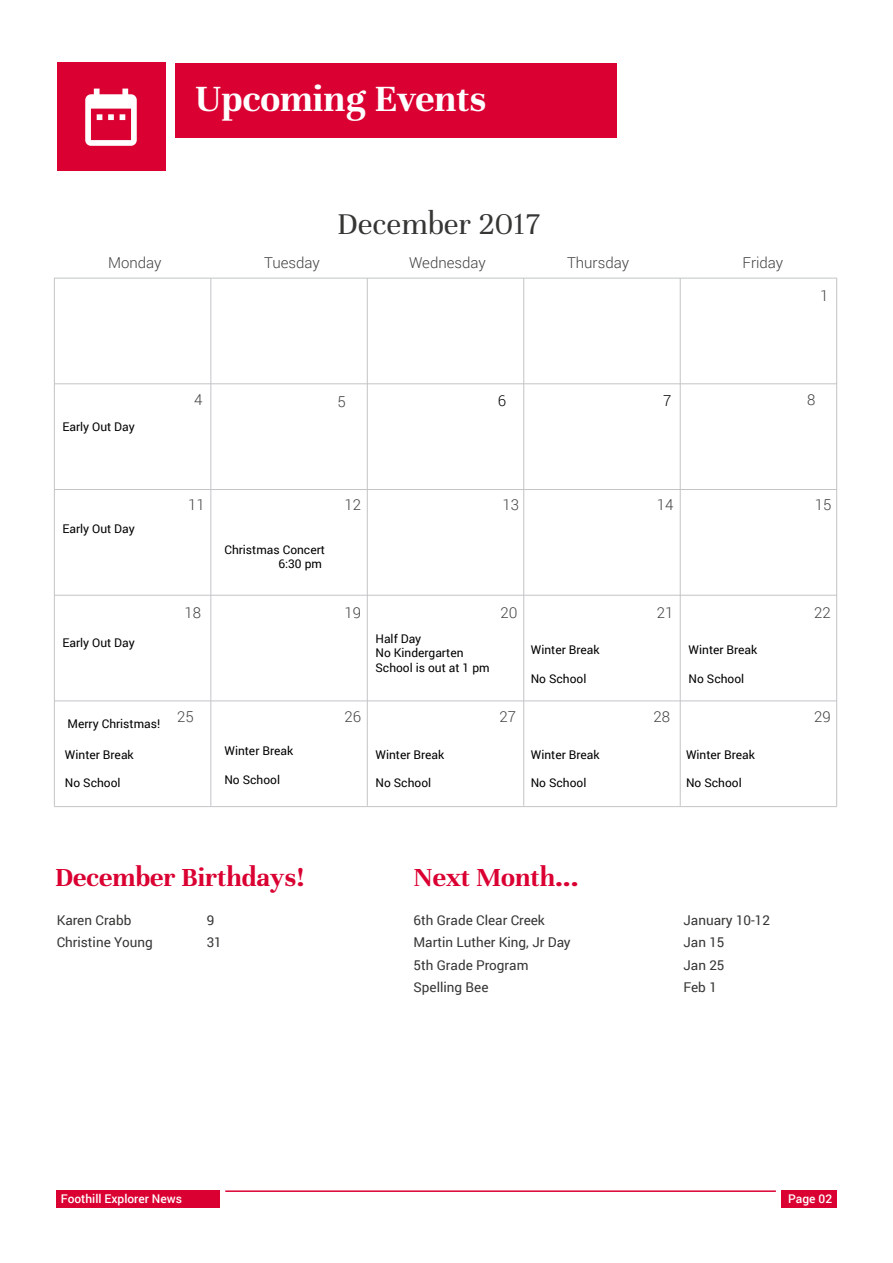
<style>
.page{position:relative;width:893px;height:1263px;background:#fff}
.page>*{position:absolute;margin:0;border:0;box-sizing:border-box;transform-origin:0 0}
.t1{font:700 40.5px "Unna";color:#fff}
.t2{font:33px "Unna";color:#363635}
.t3{font:700 28.5px "Unna";color:#da0032}
.t4{font:300 15px "Roboto";color:#414042}
.t5{font:300 15px "Roboto";color:#000}
.t6{font:13.5px "Roboto";color:#363635}
.t7{font:12px/14.4px "Roboto";color:#000}
.t8{font:500 12px "Roboto";color:#fff}
</style>
<div class="page">
<hr style="left:225px;top:1190px;width:551px;height:2px;background:#da0032">
<div style="left:56px;top:1190px;width:164px;height:17px;background:#da0032"></div>
<div style="left:781px;top:1190px;width:56px;height:17px;background:#da0032"></div>
<div style="left:176px;top:64px;width:441px;height:74px;background:#da0032"></div>
<div style="left:57px;top:63px;width:108px;height:108px;background:#da0032"></div>
<svg style="left:85px;top:89px;width:52px;height:57px"></svg>
<hr style="left:54px;top:278px;width:783px;height:1px;background:#c2c4c6">
<hr style="left:54px;top:595px;width:783px;height:1px;background:#c2c4c6">
<hr style="left:54px;top:383px;width:783px;height:1px;background:#c2c4c6">
<hr style="left:54px;top:700px;width:783px;height:1px;background:#c2c4c6">
<hr style="left:54px;top:489px;width:783px;height:1px;background:#c2c4c6">
<hr style="left:54px;top:806px;width:783px;height:1px;background:#c2c4c6">
<hr style="left:54px;top:278px;width:1px;height:528px;background:#c2c4c6">
<hr style="left:210px;top:278px;width:1px;height:528px;background:#c2c4c6">
<hr style="left:367px;top:278px;width:1px;height:528px;background:#c2c4c6">
<hr style="left:523px;top:278px;width:1px;height:528px;background:#c2c4c6">
<hr style="left:680px;top:278px;width:1px;height:528px;background:#c2c4c6">
<hr style="left:836px;top:278px;width:1px;height:528px;background:#c2c4c6">
<h1 class="t1" style="left:195px;top:75px;width:293px">Upcoming Events</h1>
<p class="t4" style="left:108px;top:252px;width:55px">Monday</p>
<h2 class="t2" style="left:337px;top:205px;width:204px">December 2017</h2>
<p class="t4" style="left:264px;top:252px;width:57px">Tuesday</p>
<p class="t4" style="left:409px;top:252px;width:78px">Wednesday</p>
<p class="t4" style="left:567px;top:252px;width:63px">Thursday</p>
<p class="t4" style="left:742px;top:252px;width:42px">Friday</p>
<p class="t4" style="left:820px;top:285px;width:10px">1</p>
<p class="t7" style="left:62px;top:419px;width:74px">Early Out Day</p>
<p class="t4" style="left:194px;top:390px;width:10px">4</p>
<p class="t4" style="left:337px;top:391px;width:10px">5</p>
<p class="t5" style="left:498px;top:390px;width:10px">6</p>
<p class="t5" style="left:663px;top:390px;width:10px">7</p>
<p class="t7" style="left:62px;top:521px;width:74px">Early Out Day</p>
<p class="t4" style="left:188px;top:495px;width:18px">11</p>
<p class="t7" style="left:224px;top:542px;width:102px;text-align:right">Christmas Concert<br>6:30 pm</p>
<p class="t4" style="left:344px;top:495px;width:18px">12</p>
<p class="t4" style="left:503px;top:495px;width:18px">13</p>
<p class="t4" style="left:185px;top:603px;width:18px">18</p>
<p class="t4" style="left:344px;top:603px;width:18px">19</p>
<p class="t4" style="left:500px;top:603px;width:19px">20</p>
<p class="t7" style="left:62px;top:635px;width:74px">Early Out Day</p>
<p class="t7" style="left:375px;top:631px;width:116px">Half Day<br>No Kindergarten<br>School is out at 1 pm</p>
<p class="t7" style="left:531px;top:642px;width:70px">Winter Break</p>
<p class="t7" style="left:531px;top:671px;width:57px">No School</p>
<p class="t7" style="left:68px;top:716px;width:94px">Merry Christmas!</p>
<p class="t4" style="left:177px;top:706px;width:18px">25</p>
<p class="t4" style="left:344px;top:706px;width:18px">26</p>
<p class="t4" style="left:499px;top:706px;width:18px">27</p>
<p class="t7" style="left:65px;top:747px;width:70px">Winter Break</p>
<p class="t7" style="left:65px;top:775px;width:57px">No School</p>
<p class="t7" style="left:224px;top:743px;width:70px">Winter Break</p>
<p class="t7" style="left:224px;top:772px;width:57px">No School</p>
<p class="t7" style="left:375px;top:747px;width:70px">Winter Break</p>
<p class="t7" style="left:375px;top:775px;width:57px">No School</p>
<p class="t7" style="left:531px;top:747px;width:70px">Winter Break</p>
<p class="t7" style="left:531px;top:775px;width:57px">No School</p>
<p class="t4" style="left:657px;top:495px;width:18px">14</p>
<p class="t4" style="left:657px;top:603px;width:18px">21</p>
<p class="t4" style="left:654px;top:706px;width:18px">28</p>
<p class="t7" style="left:688px;top:642px;width:70px">Winter Break</p>
<p class="t7" style="left:688px;top:671px;width:57px">No School</p>
<p class="t7" style="left:686px;top:747px;width:70px">Winter Break</p>
<p class="t7" style="left:686px;top:775px;width:57px">No School</p>
<h3 class="t3" style="left:55px;top:861px;width:251px">December Birthdays!</h3>
<h3 class="t3" style="left:413px;top:861px;width:167px">Next Month...</h3>
<p class="t6" style="left:57px;top:910px;width:76px">Karen Crabb</p>
<p class="t6" style="left:207px;top:910px;width:9px">9</p>
<p class="t6" style="left:57px;top:933px;width:98px">Christine Young</p>
<p class="t6" style="left:207px;top:933px;width:17px">31</p>
<p class="t6" style="left:413px;top:910px;width:133px">6th Grade Clear Creek</p>
<p class="t6" style="left:683px;top:910px;width:88px">January 10-12</p>
<p class="t6" style="left:413px;top:933px;width:159px">Martin Luther King, Jr Day</p>
<p class="t6" style="left:683px;top:933px;width:43px">Jan 15</p>
<p class="t6" style="left:413px;top:955px;width:117px">5th Grade Program</p>
<p class="t6" style="left:683px;top:955px;width:43px">Jan 25</p>
<p class="t6" style="left:413px;top:978px;width:77px">Spelling Bee</p>
<p class="t6" style="left:683px;top:978px;width:35px">Feb 1</p>
<p class="t4" style="left:807px;top:390px;width:10px">8</p>
<p class="t4" style="left:815px;top:495px;width:18px">15</p>
<p class="t4" style="left:814px;top:603px;width:18px">22</p>
<p class="t4" style="left:814px;top:706px;width:18px">29</p>
<p class="t8" style="left:61px;top:1190px;width:123px">Foothill Explorer News</p>
<p class="t8" style="left:788px;top:1190px;width:45px">Page 02</p>
</div>
